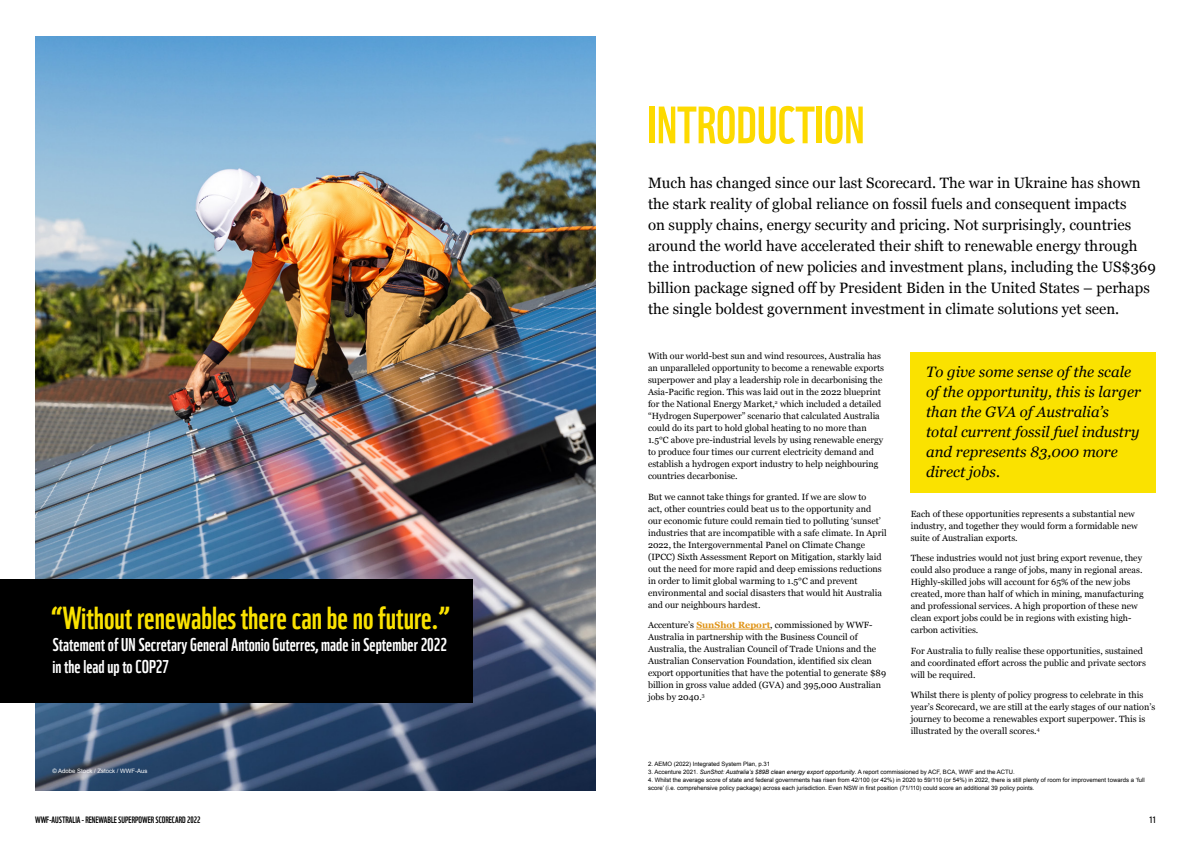
<style>
.page{position:relative;width:1191px;height:842px;background:#fff}
.page>*{position:absolute;margin:0;border:0;box-sizing:border-box;transform-origin:0 0}
.t1{font:51px "WWF";color:#fdda00}
.t2{font:31px "WWF";color:#fae200}
.t3{font:18px/22px "WWF";color:#fff}
.t4{font:15px/21px "Georgia";color:#000}
.t5{font:italic 15px/20px "Georgia";color:#000}
.t6{font:9px/12px "Georgia";color:#000}
.t7{font:9px "WWF";color:#000}
.t8{font:6px/8px "Arial";color:#000}
.t9{font:6px "Arial";color:#fff}
.s1{font-weight:700;color:#e09417}
.s2{font-style:italic}
</style>
<div class="page">
<img style="left:35px;top:37px;width:560px;height:754px">
<hr style="left:696px;top:629px;width:74px;height:1px;background:#e09417">
<div style="left:0;top:579px;width:473px;height:124px;background:#000"></div>
<div style="left:910px;top:352px;width:246px;height:140px;background:#fae200"></div>
<h2 class="t2" style="left:53px;top:593px;width:398px">“Without renewables there can be no future.”</h2>
<h3 class="t3" style="left:53px;top:631px;width:396px">Statement of UN Secretary General Antonio Guterres, made in September 2022 in the lead up to COP27</h3>
<p class="t9" style="left:53px;top:767px;width:96px">© Adobe Stock / Zstock / WWF-Aus</p>
<h1 class="t1" style="left:648px;top:85px;width:218px">INTRODUCTION</h1>
<p class="t4" style="left:648px;top:172px;width:509px">Much has changed since our last Scorecard. The war in Ukraine has shown the stark reality of global reliance on fossil fuels and consequent impacts<br>on supply chains, energy security and pricing. Not surprisingly, countries around the world have accelerated their shift to renewable energy through the introduction of new policies and investment plans, including the US$369 billion package signed off by President Biden in the United States – perhaps the single boldest government investment in climate solutions yet seen.</p>
<p class="t6" style="left:648px;top:350px;width:237px">With our world-best sun and wind resources, Australia has an unparalleled opportunity to become a renewable exports superpower and play a leadership role in decarbonising the Asia-Pacific region. This was laid out in the 2022 blueprint for the National Energy Market,<sup>2</sup> which included a detailed “Hydrogen Superpower” scenario that calculated Australia could do its part to hold global heating to no more than 1.5°C above pre-industrial levels by using renewable energy to produce four times our current electricity demand and establish a hydrogen export industry to help neighbouring countries decarbonise.</p>
<p class="t6" style="left:648px;top:490px;width:240px">But we cannot take things for granted. If we are slow to<br>act, other countries could beat us to the opportunity and our economic future could remain tied to polluting ‘sunset’ industries that are incompatible with a safe climate. In April 2022, the Intergovernmental Panel on Climate Change (IPCC) Sixth Assessment Report on Mitigation, starkly laid out the need for more rapid and deep emissions reductions in order to limit global warming to 1.5°C and prevent environmental and social disasters that would hit Australia and our neighbours hardest.</p>
<p class="t6" style="left:648px;top:619px;width:239px">Accenture’s <span class="s1">SunShot Report</span>, commissioned by WWF-Australia in partnership with the Business Council of Australia, the Australian Council of Trade Unions and the Australian Conservation Foundation, identified six clean export opportunities that have the potential to generate $89 billion in gross value added (GVA) and 395,000 Australian jobs by 2040.<sup>3</sup></p>
<h3 class="t5" style="left:926px;top:361px;width:216px">To give some sense of the scale of the opportunity, this is larger than the GVA of Australia’s total current fossil fuel industry and represents 83,000 more direct jobs.</h3>
<p class="t6" style="left:910px;top:507px;width:228px">Each of these opportunities represents a substantial new industry, and together they would form a formidable new suite of Australian exports.</p>
<p class="t6" style="left:910px;top:552px;width:234px">These industries would not just bring export revenue, they could also produce a range of jobs, many in regional areas.<br>Highly-skilled jobs will account for 65% of the new jobs created, more than half of which in mining, manufacturing and professional services. A high proportion of these new clean export jobs could be in regions with existing high&shy;carbon activities.</p>
<p class="t6" style="left:910px;top:644px;width:237px">For Australia to fully realise these opportunities, sustained and coordinated effort across the public and private sectors will be required.</p>
<p class="t6" style="left:910px;top:689px;width:246px">Whilst there is plenty of policy progress to celebrate in this year’s Scorecard, we are still at the early stages of our nation’s journey to become a renewables export superpower. This is illustrated by the overall scores.<sup>4</sup></p>
<p class="t8" style="left:648px;top:760px;width:124px">2. AEMO (2022) Integrated System Plan, p.31</p>
<p class="t8" style="left:648px;top:768px;width:368px">3. Accenture 2021. <span class="s2">SunShot: Australia’s $89B clean energy export opportunity</span>. A report commissioned by ACF, BCA, WWF and the ACTU.</p>
<p class="t8" style="left:648px;top:776px;width:498px">4. Whilst the average score of state and federal governments has risen from 42/100 (or 42%) in 2020 to 59/110 (or 54%) in 2022, there is still plenty of room for improvement towards a ‘full score’ (i.e. comprehensive policy package) across each jurisdiction. Even NSW in first position (71/110) could score an additional 39 policy points.</p>
<p class="t7" style="left:35px;top:813px;width:167px">WWF-AUSTRALIA - RENEWABLE SUPERPOWER SCORECARD 2022</p>
<p class="t7" style="left:1149px;top:813px;width:8px">11</p>
</div>
